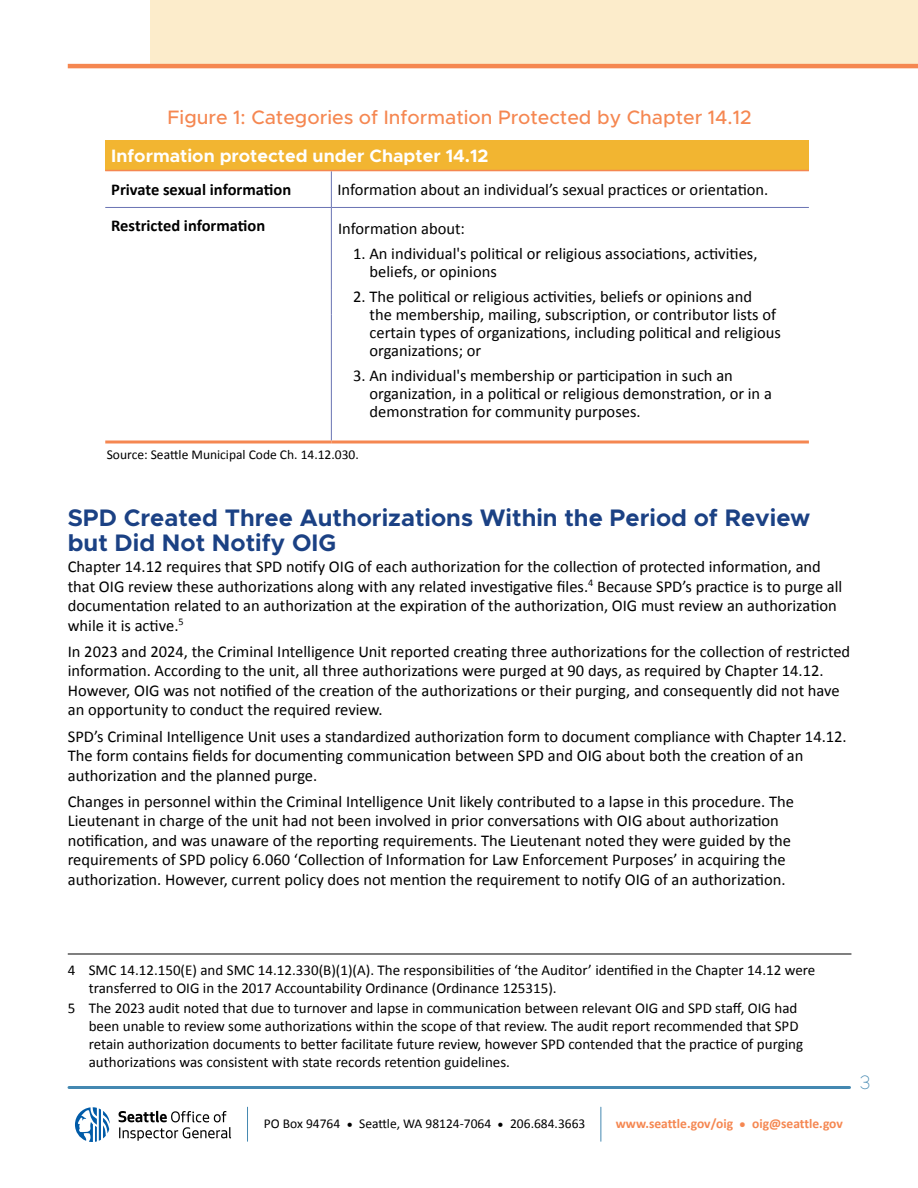
<style>
.page{position:relative;width:918px;height:1188px;background:#fff}
.page>*{position:absolute;margin:0;border:0;box-sizing:border-box;transform-origin:0 0}
.t1{font:700 24px/25.5px "Metropolis";color:#1b4184}
.t2{font:500 19.5px "Metropolis";color:#f58751}
.t3{font:100 19.5px "Metropolis";color:#4488b1}
.t4{font:700 18px "Metropolis";color:#fff}
.t5{font:16.5px/19.5px "Calibri";color:#000}
.t6{font:700 16.5px "Calibri";color:#000}
.t7{font:15px/18px "Calibri";color:#000}
.t8{font:13.5px "Calibri";color:#000}
.t9{font:700 13.5px "Calibri";color:#f58751}
</style>
<div class="page">
<svg style="left:75px;top:1107px;width:35px;height:35px"></svg>
<svg style="left:119px;top:1111px;width:112px;height:30px"></svg>
<hr style="left:247px;top:1107px;width:1px;height:34px;background:#4488b1">
<hr style="left:600px;top:1107px;width:1px;height:34px;background:#4488b1">
<hr style="left:69px;top:1086px;width:781px;height:3px;background:#4488b1">
<div style="left:150px;top:0;width:768px;height:66px;background:#fceccb"></div>
<hr style="left:68px;top:64px;width:850px;height:4px;background:#f58751">
<div style="left:105px;top:140px;width:704px;height:31px;background:#f2b531"></div>
<hr style="left:331px;top:171px;width:1px;height:36px;background:#6973b3">
<hr style="left:331px;top:208px;width:1px;height:34px;background:#6973b3">
<hr style="left:331px;top:242px;width:1px;height:48px;background:#6973b3">
<svg style="left:331px;top:290px;width:1px;height:24px"></svg>
<hr style="left:331px;top:314px;width:1px;height:127px;background:#6973b3">
<hr style="left:105px;top:207px;width:226px;height:1px;background:#6973b3">
<hr style="left:331px;top:207px;width:478px;height:1px;background:#6973b3">
<hr style="left:105px;top:170px;width:226px;height:1px;background:#f58751">
<hr style="left:331px;top:170px;width:478px;height:1px;background:#f58751">
<hr style="left:331px;top:441px;width:478px;height:3px;background:#f58751">
<hr style="left:105px;top:441px;width:226px;height:3px;background:#f58751">
<hr style="left:68px;top:954px;width:783px;height:1px;background:#000">
<p class="t2" style="left:168px;top:105px;width:586px">Figure 1: Categories of Information Protected by Chapter 14.12</p>
<p class="t4" style="left:111px;top:145px;width:379px">Information protected under Chapter 14.12</p>
<p class="t6" style="left:111px;top:179px;width:181px">Private sexual information</p>
<p class="t5" style="left:337px;top:180px;width:433px">Information about an individual’s sexual practices or orientation.</p>
<p class="t6" style="left:111px;top:215px;width:156px">Restricted information</p>
<p class="t5" style="left:338px;top:219px;width:128px">Information about:</p>
<p class="t5" style="left:370px;top:245px;width:389px;line-height:18px;text-indent:-16px">1. An individual's political or religious associations, activities, beliefs, or opinions</p>
<p class="t5" style="left:370px;top:288px;width:413px;line-height:18px;text-indent:-16px">2. The political or religious activities, beliefs or opinions and<br>the membership, mailing, subscription, or contributor lists of certain types of organizations, including political and religious organizations; or</p>
<p class="t5" style="left:370px;top:366px;width:404px;line-height:18px;text-indent:-16px">3. An individual's membership or participation in such an organization, in a political or religious demonstration, or in a demonstration for community purposes.</p>
<p class="t8" style="left:107px;top:446px;width:254px">Source: Seattle Municipal Code Ch. 14.12.030.</p>
<h1 class="t1" style="left:68px;top:505px;width:744px">SPD Created Three Authorizations Within the Period of Review but Did Not Notify OIG</h1>
<p class="t5" style="left:68px;top:557px;width:776px">Chapter 14.12 requires that SPD notify OIG of each authorization for the collection of protected information, and that OIG review these authorizations along with any related investigative files.<sup>4</sup> Because SPD’s practice is to purge all documentation related to an authorization at the expiration of the authorization, OIG must review an authorization while it is active.<sup>5</sup></p>
<p class="t5" style="left:68px;top:642px;width:784px">In 2023 and 2024, the Criminal Intelligence Unit reported creating three authorizations for the collection of restricted information. According to the unit, all three authorizations were purged at 90 days, as required by Chapter 14.12.<br>However, OIG was not notified of the creation of the authorizations or their purging, and consequently did not have an opportunity to conduct the required review.</p>
<p class="t5" style="left:68px;top:727px;width:780px">SPD’s Criminal Intelligence Unit uses a standardized authorization form to document compliance with Chapter 14.12.<br>The form contains fields for documenting communication between SPD and OIG about both the creation of an authorization and the planned purge.</p>
<p class="t5" style="left:68px;top:792px;width:728px">Changes in personnel within the Criminal Intelligence Unit likely contributed to a lapse in this procedure. The Lieutenant in charge of the unit had not been involved in prior conversations with OIG about authorization notification, and was unaware of the reporting requirements. The Lieutenant noted they were guided by the requirements of SPD policy 6.060 ‘Collection of Information for Law Enforcement Purposes’ in acquiring the authorization. However, current policy does not mention the requirement to notify OIG of an authorization.</p>
<p class="t7" style="left:89px;top:961px;width:728px;text-indent:-21px">4 SMC 14.12.150(E) and SMC 14.12.330(B)(1)(A). The responsibilities of ‘the Auditor’ identified in the Chapter 14.12 were transferred to OIG in the 2017 Accountability Ordinance (Ordinance 125315).</p>
<p class="t7" style="left:89px;top:999px;width:716px;text-indent:-21px">5 The 2023 audit noted that due to turnover and lapse in communication between relevant OIG and SPD staff, OIG had been unable to review some authorizations within the scope of that review. The audit report recommended that SPD retain authorization documents to better facilitate future review, however SPD contended that the practice of purging authorizations was consistent with state records retention guidelines.</p>
<p class="t8" style="left:264px;top:1115px;width:323px">PO Box 94764 • Seattle, WA 98124-7064 • 206.684.3663</p>
<p class="t9" style="left:616px;top:1115px;width:229px">www.seattle.gov/oig • oig@seattle.gov</p>
<p class="t3" style="left:860px;top:1070px;width:12px">3</p>
</div>
